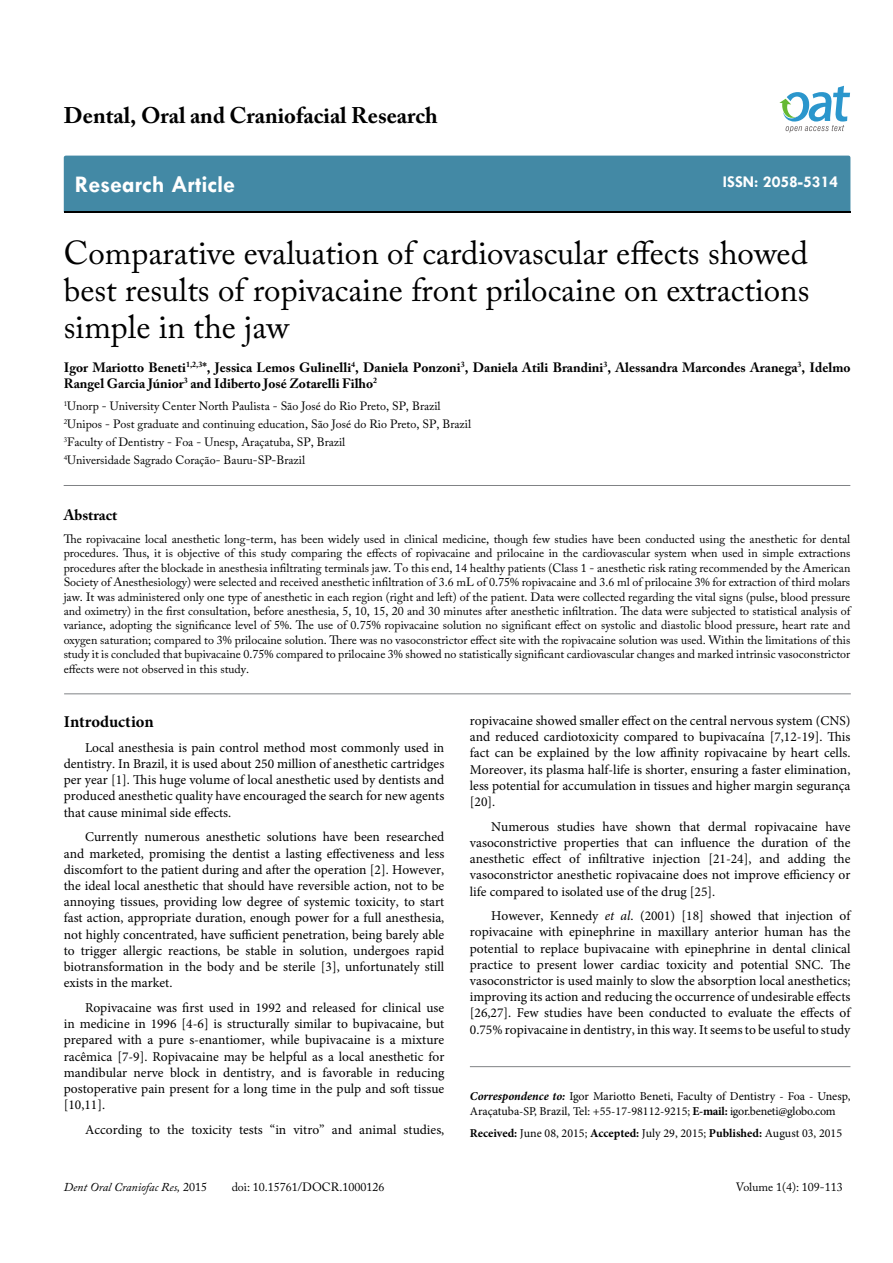
<style>
.page{position:relative;width:893px;height:1263px;background:#fff}
.page>*{position:absolute;margin:0;border:0;box-sizing:border-box;transform-origin:0 0}
.t1{font:33px/37.5px "Adobe Caslon Pro";color:#000;text-align:justify}
.t2{font:700 24px "Tw Cen";color:#fff}
.t3{font:700 22.5px "Adobe Caslon Pro";color:#000}
.t4{font:700 16.5px "Tw Cen";color:#fff}
.t5{font:700 16.5px "Minion Pro";letter-spacing:-.005em;color:#000}
.t6{font:700 15px "Adobe Caslon Pro";color:#000}
.t7{font:13.5px/16.2px "Minion Pro";color:#000;text-align:justify}
.t8{font:700 13.5px/16.2px "Adobe Caslon Pro";color:#000}
.t9{font:12px/14.4px "Adobe Caslon Pro";color:#000}
.t10{font:12px/14.4px "Minion Pro";color:#000}
.t11{font:italic 12px "Adobe Caslon Pro";color:#000}
.s1{font-style:italic}
.s2{font-weight:700;font-style:italic}
.s3{font-weight:700}
.s4{font-style:normal}
</style>
<div class="page">
<div style="left:64px;top:156px;width:786px;height:56px;background:#4389a5"></div>
<svg style="left:779px;top:86px;width:71px;height:47px"></svg>
<hr style="left:64px;top:485px;width:786px;height:1px;background:#808285">
<hr style="left:64px;top:694px;width:787px;height:1px;background:#808285">
<hr style="left:470px;top:1066px;width:380px;height:1px;background:#808285">
<h3 class="t3" style="left:64px;top:102px;width:375px">Dental, Oral and Craniofacial Research</h3>
<h2 class="t2" style="left:75px;top:170px;width:162px">Research Article</h2>
<p class="t4" style="left:723px;top:172px;width:117px">ISSN: 2058-5314</p>
<h1 class="t1" style="left:64px;top:233px;width:747px">Comparative evaluation of cardiovascular effects showed best results of ropivacaine front prilocaine on extractions simple in the jaw</h1>
<p class="t8" style="left:64px;top:359px;width:788px">Igor Mariotto Beneti<sup>1,2,3</sup>*, Jessica Lemos Gulinelli<sup>4</sup>, Daniela Ponzoni<sup>3</sup>, Daniela Atili Brandini<sup>3</sup>, Alessandra Marcondes Aranega<sup>3</sup>, Idelmo<br>Rangel Garcia Júnior<sup>3</sup> and Idiberto José Zotarelli Filho<sup>2</sup></p>
<p class="t9" style="left:64px;top:397px;width:409px;line-height:18px"><sup>1</sup>Unorp - University Center North Paulista - São José do Rio Preto, SP, Brazil <sup>2</sup>Unipos - Post graduate and continuing education, São José do Rio Preto, SP, Brazil <sup>3</sup>Faculty of Dentistry - Foa - Unesp, Araçatuba, SP, Brazil<br><sup>4</sup>Universidade Sagrado Coração- Bauru-SP-Brazil</p>
<p class="t6" style="left:64px;top:506px;width:55px">Abstract</p>
<p class="t9" style="left:64px;top:532px;width:788px;text-align:justify">The ropivacaine local anesthetic long-term, has been widely used in clinical medicine, though few studies have been conducted using the anesthetic for dental procedures. Thus, it is objective of this study comparing the effects of ropivacaine and prilocaine in the cardiovascular system when used in simple extractions procedures after the blockade in anesthesia infiltrating terminals jaw. To this end, 14 healthy patients (Class 1 - anesthetic risk rating recommended by the American Society of Anesthesiology) were selected and received anesthetic infiltration of 3.6 mL of 0.75% ropivacaine and 3.6 ml of prilocaine 3% for extraction of third molars jaw. It was administered only one type of anesthetic in each region (right and left) of the patient. Data were collected regarding the vital signs (pulse, blood pressure and oximetry) in the first consultation, before anesthesia, 5, 10, 15, 20 and 30 minutes after anesthetic infiltration. The data were subjected to statistical analysis of variance, adopting the significance level of 5%. The use of 0.75% ropivacaine solution no significant effect on systolic and diastolic blood pressure, heart rate and oxygen saturation; compared to 3% prilocaine solution. There was no vasoconstrictor effect site with the ropivacaine solution was used. Within the limitations of this study it is concluded that bupivacaine 0.75% compared to prilocaine 3% showed no statistically significant cardiovascular changes and marked intrinsic vasoconstrictor effects were not observed in this study.</p>
<p class="t5" style="left:64px;top:710px;width:91px">Introduction</p>
<p class="t7" style="left:64px;top:739px;width:382px;text-indent:21px">Local anesthesia is pain control method most commonly used in dentistry. In Brazil, it is used about 250 million of anesthetic cartridges per year [1]. This huge volume of local anesthetic used by dentists and produced anesthetic quality have encouraged the search for new agents that cause minimal side effects.</p>
<p class="t7" style="left:64px;top:829px;width:382px;text-indent:21px">Currently numerous anesthetic solutions have been researched and marketed, promising the dentist a lasting effectiveness and less discomfort to the patient during and after the operation [2]. However, the ideal local anesthetic that should have reversible action, not to be annoying tissues, providing low degree of systemic toxicity, to start fast action, appropriate duration, enough power for a full anesthesia, not highly concentrated, have sufficient penetration, being barely able to trigger allergic reactions, be stable in solution, undergoes rapid biotransformation in the body and be sterile [3], unfortunately still exists in the market.</p>
<p class="t7" style="left:64px;top:999px;width:382px;text-indent:21px">Ropivacaine was first used in 1992 and released for clinical use in medicine in 1996 [4-6] is structurally similar to bupivacaine, but prepared with a pure s-enantiomer, while bupivacaine is a mixture racêmica [7-9]. Ropivacaine may be helpful as a local anesthetic for mandibular nerve block in dentistry, and is favorable in reducing postoperative pain present for a long time in the pulp and soft tissue [10,11].</p>
<p class="t7" style="left:85px;top:1121px;width:361px">According to the toxicity tests “in vitro” and animal studies,</p>
<p class="t7" style="left:470px;top:713px;width:382px">ropivacaine showed smaller effect on the central nervous system (CNS) and reduced cardiotoxicity compared to bupivacaína [7,12-19]. This fact can be explained by the low affinity ropivacaine by heart cells.<br>Moreover, its plasma half-life is shorter, ensuring a faster elimination, less potential for accumulation in tissues and higher margin segurança [20].</p>
<p class="t7" style="left:470px;top:818px;width:382px;text-indent:21px">Numerous studies have shown that dermal ropivacaine have vasoconstrictive properties that can influence the duration of the anesthetic effect of infiltrative injection [21-24], and adding the vasoconstrictor anesthetic ropivacaine does not improve efficiency or life compared to isolated use of the drug [25].</p>
<p class="t7" style="left:470px;top:908px;width:382px;text-indent:21px">However, Kennedy <span class="s1">et al</span>. (2001) [18] showed that injection of ropivacaine with epinephrine in maxillary anterior human has the potential to replace bupivacaine with epinephrine in dental clinical practice to present lower cardiac toxicity and potential SNC. The vasoconstrictor is used mainly to slow the absorption local anesthetics; improving its action and reducing the occurrence of undesirable effects [26,27]. Few studies have been conducted to evaluate the effects of 0.75% ropivacaine in dentistry, in this way. It seems to be useful to study</p>
<p class="t10" style="left:470px;top:1089px;width:382px"><span class="s2">Correspondence to:</span> Igor Mariotto Beneti, Faculty of Dentistry - Foa - Unesp,<br>Araçatuba-SP, Brazil, Tel: +55-17-98112-9215; <span class="s3">E-mail:</span> igor.beneti@globo.com</p>
<p class="t10" style="left:470px;top:1126px;width:374px"><span class="s3">Received:</span> June 08, 2015; <span class="s3">Accepted:</span> July 29, 2015; <span class="s3">Published:</span> August 03, 2015</p>
<p class="t11" style="left:64px;top:1180px;width:145px">Dent Oral Craniofac Res, <span class="s4">2015</span></p>
<p class="t9" style="left:232px;top:1180px;width:154px">doi: 10.15761/DOCR.1000126</p>
<p class="t9" style="left:736px;top:1180px;width:108px">Volume 1(4): 109-113</p>
</div>
